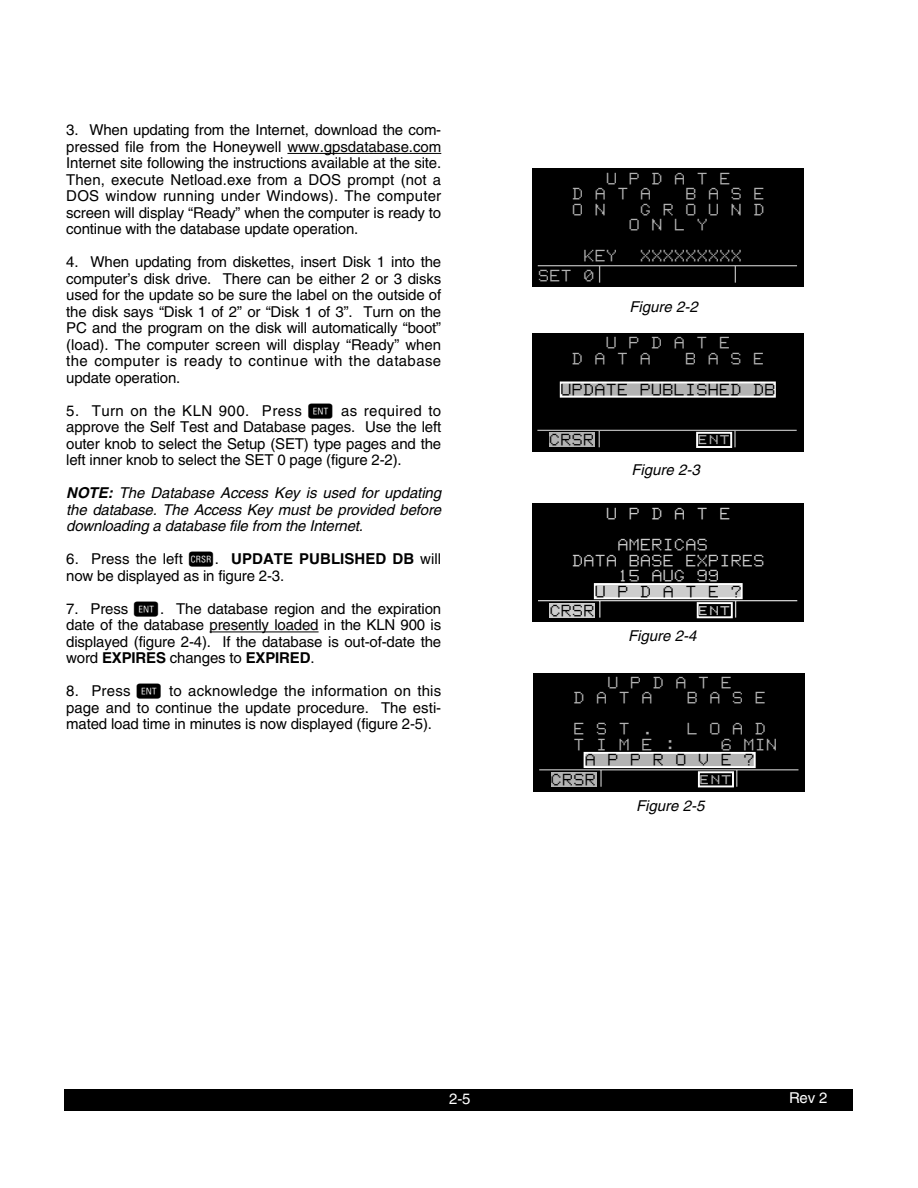
<style>
.page{position:relative;width:918px;height:1188px;background:#fff}
.page>*{position:absolute;margin:0;border:0;box-sizing:border-box;transform-origin:0 0}
.t1{font:15.45px/15.5px "KLN88 Mac Font";color:#b3b3b3}
.t2{font:15.45px/19.4px "KLN88 Mac Font";color:#000}
.t3{font:15.45px/31px "KLN88 Mac Font";color:#cdcdcd}
.t4{font:15px/16.5px "Helvetica";letter-spacing:-.01em;color:#000;text-align:justify}
.t5{font:italic 15px/16.5px "Helvetica";letter-spacing:-.01em;color:#000;text-align:justify}
.t6{font:15px "Helvetica";color:#fff}
.s1{font-family:"KLN900 But"}
.s2{font-weight:700}
</style>
<div class="page">
<div style="left:65px;top:1089px;width:788px;height:22px;background:#000"></div>
<hr style="left:287px;top:153px;width:154px;height:1px;background:#000">
<hr style="left:210px;top:632px;width:109px;height:1px;background:#000">
<div style="left:532px;top:169px;width:271px;height:118px;background:#000"></div>
<hr style="left:538px;top:265px;width:259px;height:1px;background:#b3b3b3">
<svg style="left:599px;top:266px;width:1px;height:17px"></svg>
<svg style="left:735px;top:266px;width:1px;height:17px"></svg>
<div style="left:532px;top:333px;width:271px;height:119px;background:#000"></div>
<hr style="left:537px;top:430px;width:260px;height:1px;background:#b3b3b3">
<svg style="left:599px;top:431px;width:1px;height:16px"></svg>
<svg style="left:734px;top:431px;width:2px;height:16px"></svg>
<div style="left:560px;top:382px;width:216px;height:16px;background:#b3b3b3;border:2px solid #fff"></div>
<div style="left:549px;top:433px;width:46px;height:14px;background:#b3b3b3"></div>
<div style="left:696px;top:432px;width:36px;height:16px;border:2px solid #fff"></div>
<div style="left:533px;top:504px;width:271px;height:118px;background:#000"></div>
<hr style="left:538px;top:600px;width:259px;height:1px;background:#cdcdcd">
<svg style="left:599px;top:601px;width:1px;height:17px"></svg>
<svg style="left:735px;top:601px;width:1px;height:17px"></svg>
<div style="left:697px;top:602px;width:36px;height:16px;border:2px solid #fff"></div>
<div style="left:594px;top:583px;width:149px;height:16px;background:#cdcdcd;border:2px solid #fff"></div>
<div style="left:550px;top:604px;width:45px;height:14px;background:#cdcdcd"></div>
<div style="left:534px;top:673px;width:271px;height:118px;background:#000"></div>
<hr style="left:539px;top:769px;width:259px;height:1px;background:#b3b3b3">
<svg style="left:600px;top:770px;width:2px;height:17px"></svg>
<svg style="left:736px;top:770px;width:1px;height:17px"></svg>
<div style="left:551px;top:772px;width:45px;height:14px;background:#b3b3b3"></div>
<div style="left:698px;top:771px;width:36px;height:16px;border:2px solid #fff"></div>
<div style="left:584px;top:752px;width:172px;height:16px;background:#b3b3b3;border:2px solid #fff"></div>
<p class="t4" style="left:66px;top:123px;width:377px">3. When updating from the Internet, download the com&shy;pressed file from the Honeywell www.gpsdatabase.com Internet site following the instructions available at the site.<br>Then, execute Netload.exe from a DOS prompt (not a DOS window running under Windows). The computer screen will display “Ready” when the computer is ready to continue with the database update operation.</p>
<p class="t4" style="left:66px;top:255px;width:377px">4. When updating from diskettes, insert Disk 1 into the computer’s disk drive. There can be either 2 or 3 disks used for the update so be sure the label on the outside of the disk says “Disk 1 of 2” or “Disk 1 of 3”. Turn on the PC and the program on the disk will automatically “boot” (load). The computer screen will display “Ready” when the computer is ready to continue with the database update operation.</p>
<p class="t4" style="left:66px;top:404px;width:377px">5. Turn on the KLN 900. Press <span class="s1">E</span> as required to approve the Self Test and Database pages. Use the left outer knob to select the Setup (SET) type pages and the left inner knob to select the SET 0 page (figure 2-2).</p>
<p class="t5" style="left:66px;top:486px;width:377px"><span class="s2">NOTE:</span> The Database Access Key is used for updating the database. The Access Key must be provided before downloading a database file from the Internet.</p>
<p class="t4" style="left:66px;top:552px;width:377px">6. Press the left <span class="s1">C</span>. <span class="s2">UPDATE PUBLISHED DB</span> will now be displayed as in figure 2-3.</p>
<p class="t4" style="left:66px;top:602px;width:377px">7. Press <span class="s1">E</span>. The database region and the expiration date of the database presently loaded in the KLN 900 is displayed (figure 2-4). If the database is out-of-date the word <span class="s2">EXPIRES</span> changes to <span class="s2">EXPIRED</span>.</p>
<p class="t4" style="left:66px;top:684px;width:377px">8. Press <span class="s1">E</span> to acknowledge the information on this page and to continue the update procedure. The esti&shy;mated load time in minutes is now displayed (figure 2-5).</p>
<p class="t1" style="left:572px;top:176px;width:160px;text-indent:34px">U P D A T E<br>D A T A</p>
<p class="t1" style="left:685px;top:192px;width:81px">B A S E</p>
<p class="t1" style="left:572px;top:207px;width:35px">O N</p>
<p class="t1" style="left:628px;top:207px;width:137px;text-indent:11px">G R O U N D<br>O N L Y</p>
<p class="t1" style="left:583px;top:254px;width:35px">KEY</p>
<p class="t1" style="left:640px;top:254px;width:103px">XXXXXXXXX</p>
<p class="t1" style="left:538px;top:273px;width:58px">SET 0</p>
<p class="t5" style="left:629px;top:300px;width:70px">Figure 2-2</p>
<p class="t1" style="left:571px;top:341px;width:160px;text-indent:34px">U P D A T E<br>D A T A</p>
<p class="t1" style="left:685px;top:357px;width:81px">B A S E</p>
<p class="t2" style="left:560px;top:386px;width:217px">UPDATE PUBLISHED DB</p>
<p class="t2" style="left:549px;top:436px;width:47px">CRSR</p>
<p class="t1" style="left:696px;top:438px;width:35px">ent</p>
<p class="t5" style="left:631px;top:463px;width:70px">Figure 2-3</p>
<p class="t3" style="left:617px;top:504px;width:115px;text-indent:-11px">U P D A T E<br>AMERICAS</p>
<p class="t3" style="left:572px;top:558px;width:194px;line-height:15.5px;text-align:center">DATA BASE EXPIRES<br>15 AUG 99</p>
<p class="t2" style="left:549px;top:587px;width:194px;text-indent:45px">U P D A T E ?<br>CRSR</p>
<p class="t3" style="left:697px;top:601px;width:35px">ent</p>
<p class="t5" style="left:628px;top:629px;width:70px">Figure 2-4</p>
<p class="t1" style="left:573px;top:680px;width:160px;text-indent:34px">U P D A T E<br>D A T A</p>
<p class="t1" style="left:686px;top:696px;width:81px">B A S E</p>
<p class="t1" style="left:573px;top:727px;width:81px">E S T .</p>
<p class="t1" style="left:686px;top:727px;width:81px">L O A D</p>
<p class="t1" style="left:573px;top:742px;width:103px">T I M E :</p>
<p class="t1" style="left:720px;top:742px;width:58px">6 MIN</p>
<p class="t2" style="left:551px;top:756px;width:205px;text-indent:34px">A P P R O V E ?<br>CRSR</p>
<p class="t1" style="left:698px;top:777px;width:35px">ent</p>
<p class="t5" style="left:636px;top:799px;width:70px">Figure 2-5</p>
<p class="t6" style="left:449px;top:1093px;width:23px">2-5</p>
<p class="t6" style="left:789px;top:1092px;width:40px">Rev 2</p>
</div>
